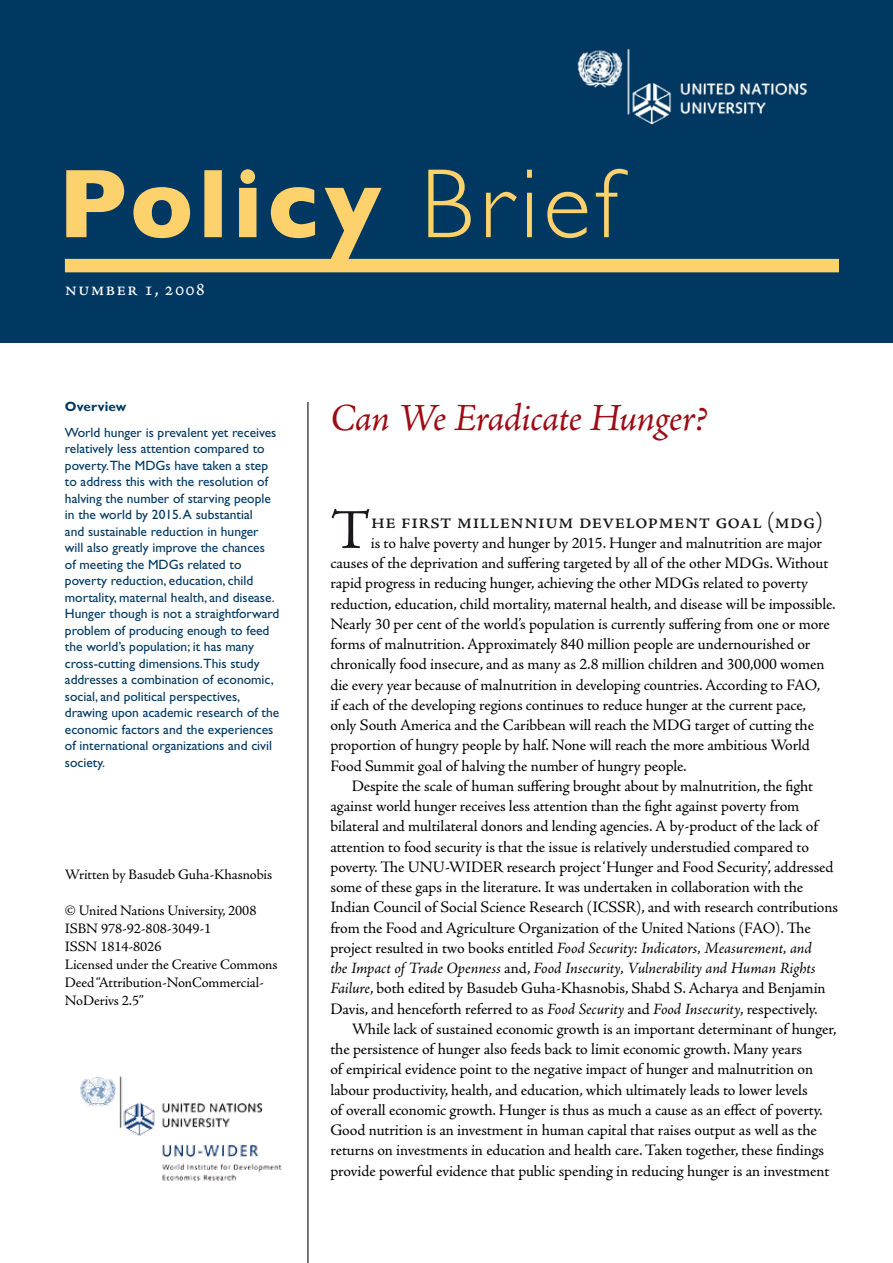
<style>
.page{position:relative;width:893px;height:1263px;background:#fff}
.page>*{position:absolute;margin:0;border:0;box-sizing:border-box;transform-origin:0 0}
.t1{font:56.55px "Adobe Jenson Pro";color:#1a171b}
.t2{font:italic 39px "Adobe Jenson Pro";letter-spacing:-.02em;color:#9d0c15}
.t3{font:22.8px "Adobe Jenson Pro";color:#1a171b}
.t4{font:20.25px "Adobe Jenson Pro";letter-spacing:.05em;color:#fff}
.t5{font:15.9px/20.2px "Adobe Jenson Pro";letter-spacing:-.01em;color:#000}
.t6{font:14.4px/18px "Adobe Jenson Pro";letter-spacing:-.01em;color:#000}
.t7{font:13.5px/16.5px "Gill Sans Std";color:#003862}
.t8{font:700 13.5px "Gill Sans Std";letter-spacing:.01em;color:#003862}
.s1{font-style:italic}
</style>
<div class="page">
<div style="left:0;top:0;width:893px;height:342px;background:#003862"></div>
<hr style="left:307px;top:402px;width:1px;height:861px;background:#000">
<div style="left:65px;top:259px;width:774px;height:13px;background:#fdd16c"></div>
<svg style="left:66px;top:169px;width:562px;height:90px"></svg>
<img style="left:577px;top:48px;width:230px;height:77px">
<img style="left:80px;top:1076px;width:202px;height:105px">
<p class="t4" style="left:65px;top:278px;width:142px">number 1, 2008</p>
<p class="t8" style="left:65px;top:399px;width:63px">Overview</p>
<p class="t7" style="left:65px;top:424px;width:216px">World hunger is prevalent yet receives relatively less attention compared to poverty.The MDGs have taken a step to address this with the resolution of halving the number of starving people in the world by 201 5.A substantial<br>and sustainable reduction in hunger will also greatly improve the chances<br>of meeting the MDGs related to poverty reduction, education, child mortality, maternal health, and disease.<br>Hunger though is not a straightforward problem of producing enough to feed the world’s population; it has many cross-cutting dimensions.This study addresses a combination of economic, social, and political perspectives, drawing upon academic research of the economic factors and the experiences of international organizations and civil society.</p>
<p class="t6" style="left:65px;top:866px;width:209px">Written by Basudeb Guha-Khasnobis</p>
<p class="t6" style="left:65px;top:902px;width:214px">© United Nations University, 2008<br>ISBN 978-92-808-3049-1<br>ISSN 1814-8026<br>Licensed under the Creative Commons<br>Deed “Attribution-NonCommercial-<br>NoDerivs 2.5”</p>
<h2 class="t2" style="left:330px;top:396px;width:379px">Can We Eradicate Hunger?</h2>
<h1 class="t1" style="left:331px;top:498px;width:42px">T</h1>
<h3 class="t3" style="left:371px;top:508px;width:454px">he first millennium development goal (mdg)</h3>
<p class="t5" style="left:330px;top:533px;width:507px;text-indent:40px">is to halve poverty and hunger by 2015. Hunger and malnutrition are major causes of the deprivation and suffering targeted by all of the other MDGs. Without rapid progress in reducing hunger, achieving the other MDGs related to poverty reduction, education, child mortality, maternal health, and disease will be impossible.<br>Nearly 30 per cent of the world’s population is currently suffering from one or more forms of malnutrition. Approximately 840 million people are undernourished or chronically food insecure, and as many as 2.8 million children and 300,000 women die every year because of malnutrition in developing countries. According to FAO,<br>if each of the developing regions continues to reduce hunger at the current pace, only South America and the Caribbean will reach the MDG target of cutting the proportion of hungry people by half. None will reach the more ambitious World Food Summit goal of halving the number of hungry people.</p>
<p class="t5" style="left:330px;top:776px;width:509px;text-indent:21px">Despite the scale of human suffering brought about by malnutrition, the fight against world hunger receives less attention than the fight against poverty from bilateral and multilateral donors and lending agencies. A by-product of the lack of attention to food security is that the issue is relatively understudied compared to poverty. The UNU-WIDER research project ‘Hunger and Food Security’, addressed some of these gaps in the literature. It was undertaken in collaboration with the Indian Council of Social Science Research (ICSSR), and with research contributions from the Food and Agriculture Organization of the United Nations (FAO). The project resulted in two books entitled <span class="s1">Food Security: Indicators, Measurement, and<br>the Impact of Trade Openness</span> and, <span class="s1">Food Insecurity, Vulnerability and Human Rights Failure</span>, both edited by Basudeb Guha-Khasnobis, Shabd S. Acharya and Benjamin Davis, and henceforth referred to as <span class="s1">Food Security</span> and <span class="s1">Food Insecurity</span>, respectively.</p>
<p class="t5" style="left:330px;top:1019px;width:508px;text-indent:21px">While lack of sustained economic growth is an important determinant of hunger, the persistence of hunger also feeds back to limit economic growth. Many years<br>of empirical evidence point to the negative impact of hunger and malnutrition on labour productivity, health, and education, which ultimately leads to lower levels<br>of overall economic growth. Hunger is thus as much a cause as an effect of poverty.<br>Good nutrition is an investment in human capital that raises output as well as the returns on investments in education and health care. Taken together, these findings provide powerful evidence that public spending in reducing hunger is an investment</p>
</div>
